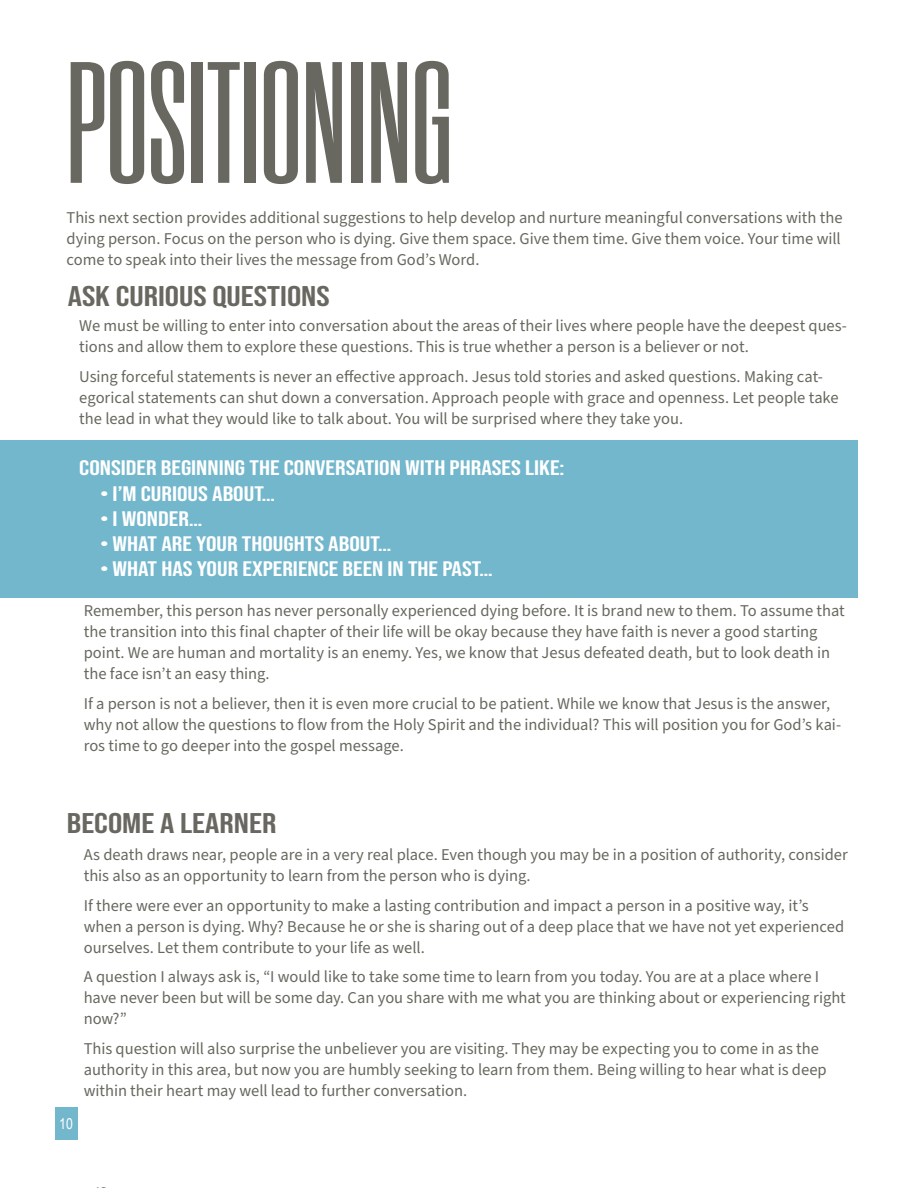
<style>
.page{position:relative;width:918px;height:1188px;background:#fff}
.page>*{position:absolute;margin:0;border:0;box-sizing:border-box;transform-origin:0 0}
._169_Header_gray_Ram{font:600 172.5px "Rama Gothic C";color:#686860;scale:1.25 1}
._19_Content_gray_Beb{font:28.5px "Bebas Neue";color:#686860;scale:1.25 1}
._14_Content_gray_Beb{font:21px "Bebas Neue";color:#fff;scale:1.25 1}
._9_Content_gray_Sour{font:16.5px/21px "Source Sans Pro";color:#686860}
._51_Content_gray_C_R{font:15px "Arial Narrow";color:#fff}
</style>
<div class="page">
<div style="left:0;top:440px;width:858px;height:158px;background:#73b7cd"></div>
<div style="left:55px;top:1107px;width:22px;height:33px;background:#73b7cd"></div>
<p class="_169_Header_gray_Ram" style="left:66px;top:46px;width:310px">POSITIONING</p>
<p class="_9_Content_gray_Sour" style="left:67px;top:207px;width:778px;text-align:justify">This next section provides additional suggestions to help develop and nurture meaningful conversations with the dying person. Focus on the person who is dying. Give them space. Give them time. Give them voice. Your time will come to speak into their lives the message from God’s Word.</p>
<p class="_19_Content_gray_Beb" style="left:68px;top:280px;width:211px">ASK CURIOUS QUESTIONS</p>
<p class="_9_Content_gray_Sour" style="left:79px;top:316px;width:769px">We must be willing to enter into conversation about the areas of their lives where people have the deepest ques&shy;tions and allow them to explore these questions. This is true whether a person is a believer or not.</p>
<p class="_9_Content_gray_Sour" style="left:79px;top:366px;width:761px">Using forceful statements is never an effective approach. Jesus told stories and asked questions. Making cat&shy;egorical statements can shut down a conversation. Approach people with grace and openness. Let people take the lead in what they would like to talk about. You will be surprised where they take you.</p>
<p class="_14_Content_gray_Beb" style="left:79px;top:456px;width:390px">CONSIDER BEGINNING THE CONVERSATION WITH PHRASES LIKE:</p>
<p class="_14_Content_gray_Beb" style="left:101px;top:481px;width:141px">• I’M CURIOUS ABOUT…</p>
<p class="_14_Content_gray_Beb" style="left:101px;top:507px;width:83px">• I WONDER…</p>
<p class="_14_Content_gray_Beb" style="left:101px;top:532px;width:234px">• WHAT ARE YOUR THOUGHTS ABOUT…</p>
<p class="_14_Content_gray_Beb" style="left:101px;top:557px;width:315px">• WHAT HAS YOUR EXPERIENCE BEEN IN THE PAST…</p>
<p class="_9_Content_gray_Sour" style="left:84px;top:601px;width:763px">Remember, this person has never personally experienced dying before. It is brand new to them. To assume that the transition into this final chapter of their life will be okay because they have faith is never a good starting point. We are human and mortality is an enemy. Yes, we know that Jesus defeated death, but to look death in the face isn’t an easy thing.</p>
<p class="_9_Content_gray_Sour" style="left:84px;top:693px;width:759px">If a person is not a believer, then it is even more crucial to be patient. While we know that Jesus is the answer, why not allow the questions to flow from the Holy Spirit and the individual? This will position you for God’s kai&shy;ros time to go deeper into the gospel message.</p>
<p class="_19_Content_gray_Beb" style="left:67px;top:807px;width:169px">BECOME A LEARNER</p>
<p class="_51_Content_gray_C_R" style="left:59px;top:1113px;width:15px">10</p>
<p class="_9_Content_gray_Sour" style="left:84px;top:845px;width:766px">As death draws near, people are in a very real place. Even though you may be in a position of authority, consider this also as an opportunity to learn from the person who is dying.</p>
<p class="_9_Content_gray_Sour" style="left:84px;top:896px;width:762px">If there were ever an opportunity to make a lasting contribution and impact a person in a positive way, it’s when a person is dying. Why? Because he or she is sharing out of a deep place that we have not yet experienced ourselves. Let them contribute to your life as well.</p>
<p class="_9_Content_gray_Sour" style="left:84px;top:967px;width:764px">A question I always ask is, “I would like to take some time to learn from you today. You are at a place where I have never been but will be some day. Can you share with me what you are thinking about or experiencing right now?”</p>
<p class="_9_Content_gray_Sour" style="left:84px;top:1039px;width:745px">This question will also surprise the unbeliever you are visiting. They may be expecting you to come in as the authority in this area, but now you are humbly seeking to learn from them. Being willing to hear what is deep within their heart may well lead to further conversation.</p>
</div>
